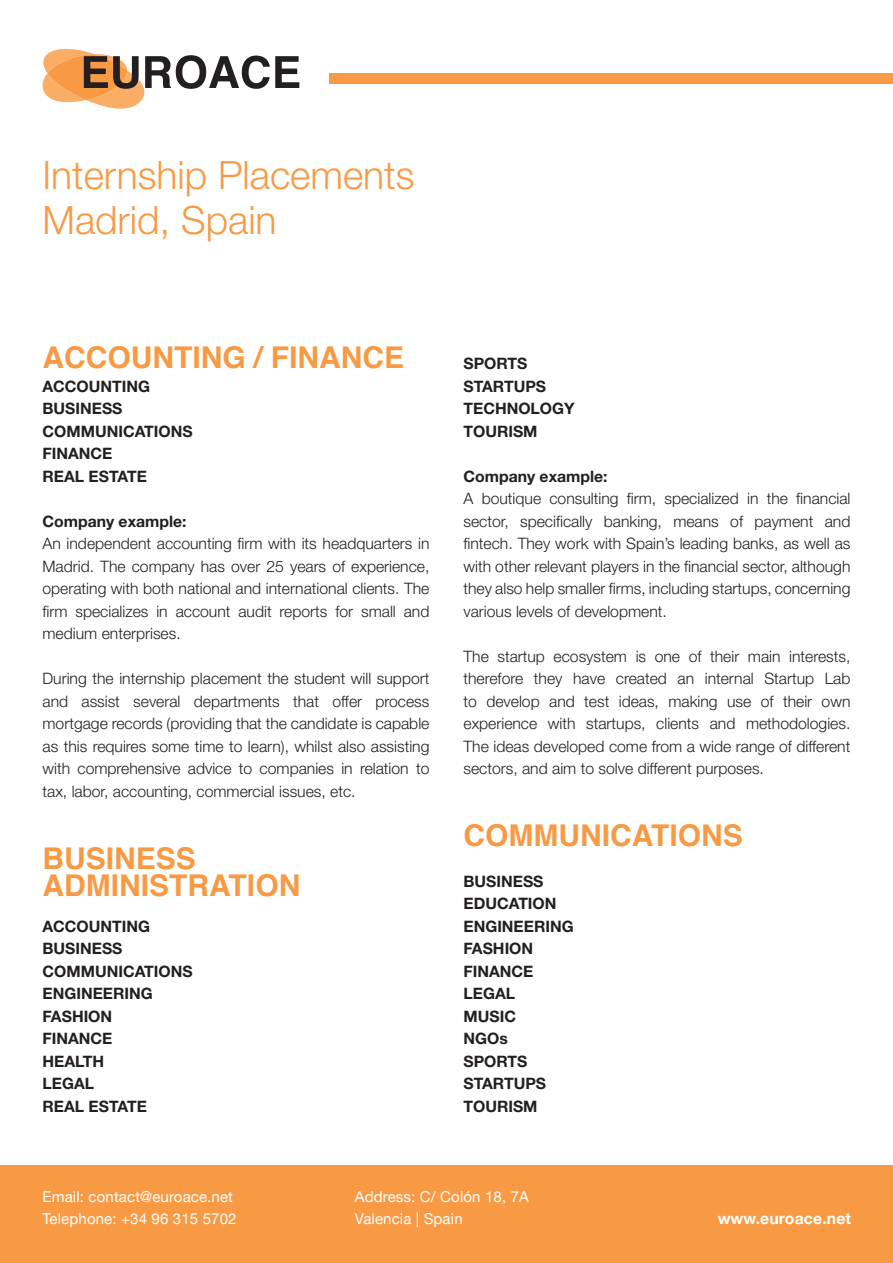
<style>
.page{position:relative;width:893px;height:1263px;background:#fff}
.page>*{position:absolute;margin:0;border:0;box-sizing:border-box;transform-origin:0 0}
.t1{font:300 39px "Helvetica Neue LT Std";color:#f89a44}
.Título_1{font:700 30px "Helvetica";color:#f89a44}
.Texto_corrido{font:300 15.75px/22.5px "Helvetica Neue LT Std";color:#231f20;text-align:justify}
.Título_2{font:700 15.75px "Helvetica Neue LT Std";color:#231f20}
.Texto_corrido-2{font:700 15.75px "Helvetica Neue";letter-spacing:.01em;color:#fff}
.Texto_corrido-3{font:15px "Helvetica Neue";letter-spacing:.01em;color:#fff}
</style>
<div class="page">
<svg style="left:42px;top:48px;width:257px;height:61px"></svg>
<div style="left:0;top:1165px;width:893px;height:98px;background:#f89a44"></div>
<div style="left:330px;top:74px;width:563px;height:10px;background:#f89a44"></div>
<p class="t1" style="left:43px;top:151px;width:373px">Internship Placements</p>
<p class="t1" style="left:43px;top:196px;width:236px">Madrid, Spain</p>
<p class="Título_1" style="left:43px;top:334px;width:363px">ACCOUNTING / FINANCE</p>
<p class="Título_2" style="left:43px;top:376px;width:109px">ACCOUNTING</p>
<p class="Título_2" style="left:43px;top:399px;width:81px">BUSINESS</p>
<p class="Título_2" style="left:43px;top:421px;width:152px">COMMUNICATIONS</p>
<p class="Título_2" style="left:43px;top:444px;width:71px">FINANCE</p>
<p class="Título_2" style="left:43px;top:466px;width:106px">REAL ESTATE</p>
<p class="Título_2" style="left:43px;top:511px;width:146px">Company example:</p>
<p class="Texto_corrido" style="left:43px;top:532px;width:388px">An independent accounting firm with its headquarters in Madrid. The company has over 25 years of experience, operating with both national and international clients. The firm specializes in account audit reports for small and medium enterprises.</p>
<p class="Texto_corrido" style="left:43px;top:667px;width:388px">During the internship placement the student will support and assist several departments that offer process mortgage records (providing that the candidate is capable as this requires some time to learn), whilst also assisting with comprehensive advice to companies in relation to tax, labor, accounting, commercial issues, etc.</p>
<p class="Título_1" style="left:43px;top:834px;width:155px">BUSINESS</p>
<p class="Título_1" style="left:43px;top:861px;width:259px">ADMINISTRATION</p>
<p class="Título_2" style="left:43px;top:916px;width:109px">ACCOUNTING</p>
<p class="Título_2" style="left:43px;top:939px;width:81px">BUSINESS</p>
<p class="Título_2" style="left:43px;top:961px;width:152px">COMMUNICATIONS</p>
<p class="Título_2" style="left:43px;top:984px;width:112px">ENGINEERING</p>
<p class="Título_2" style="left:43px;top:1006px;width:71px">FASHION</p>
<p class="Título_2" style="left:43px;top:1029px;width:71px">FINANCE</p>
<p class="Título_2" style="left:43px;top:1051px;width:63px">HEALTH</p>
<p class="Título_2" style="left:43px;top:1074px;width:53px">LEGAL</p>
<p class="Título_2" style="left:43px;top:1096px;width:106px">REAL ESTATE</p>
<p class="Título_2" style="left:463px;top:354px;width:65px">SPORTS</p>
<p class="Título_2" style="left:463px;top:376px;width:84px">STARTUPS</p>
<p class="Título_2" style="left:463px;top:399px;width:113px">TECHNOLOGY</p>
<p class="Título_2" style="left:463px;top:421px;width:76px">TOURISM</p>
<p class="Título_2" style="left:463px;top:466px;width:146px">Company example:</p>
<p class="Texto_corrido" style="left:463px;top:487px;width:388px">A boutique consulting firm, specialized in the financial sector, specifically banking, means of payment and fintech. They work with Spain’s leading banks, as well as with other relevant players in the financial sector, although they also help smaller firms, including startups, concerning various levels of development.</p>
<p class="Texto_corrido" style="left:463px;top:644px;width:388px">The startup ecosystem is one of their main interests, therefore they have created an internal Startup Lab to develop and test ideas, making use of their own experience with startups, clients and methodologies.<br>The ideas developed come from a wide range of different sectors, and aim to solve different purposes.</p>
<p class="Título_1" style="left:463px;top:811px;width:281px">COMMUNICATIONS</p>
<p class="Título_2" style="left:463px;top:871px;width:81px">BUSINESS</p>
<p class="Título_2" style="left:463px;top:894px;width:95px">EDUCATION</p>
<p class="Título_2" style="left:463px;top:916px;width:112px">ENGINEERING</p>
<p class="Título_2" style="left:463px;top:939px;width:71px">FASHION</p>
<p class="Título_2" style="left:463px;top:961px;width:71px">FINANCE</p>
<p class="Título_2" style="left:463px;top:984px;width:53px">LEGAL</p>
<p class="Título_2" style="left:463px;top:1006px;width:54px">MUSIC</p>
<p class="Título_2" style="left:463px;top:1029px;width:46px">NGOs</p>
<p class="Título_2" style="left:463px;top:1051px;width:65px">SPORTS</p>
<p class="Título_2" style="left:463px;top:1074px;width:84px">STARTUPS</p>
<p class="Título_2" style="left:463px;top:1096px;width:76px">TOURISM</p>
<p class="Texto_corrido-3" style="left:43px;top:1185px;width:192px">Email: contact@euroace.net</p>
<p class="Texto_corrido-3" style="left:43px;top:1208px;width:195px">Telephone: +34 96 315 5702</p>
<p class="Texto_corrido-3" style="left:355px;top:1185px;width:176px">Address: C/ Colón 18, 7A</p>
<p class="Texto_corrido-3" style="left:355px;top:1208px;width:109px">Valencia | Spain</p>
<p class="Texto_corrido-2" style="left:718px;top:1206px;width:135px">www.euroace.net</p>
</div>
